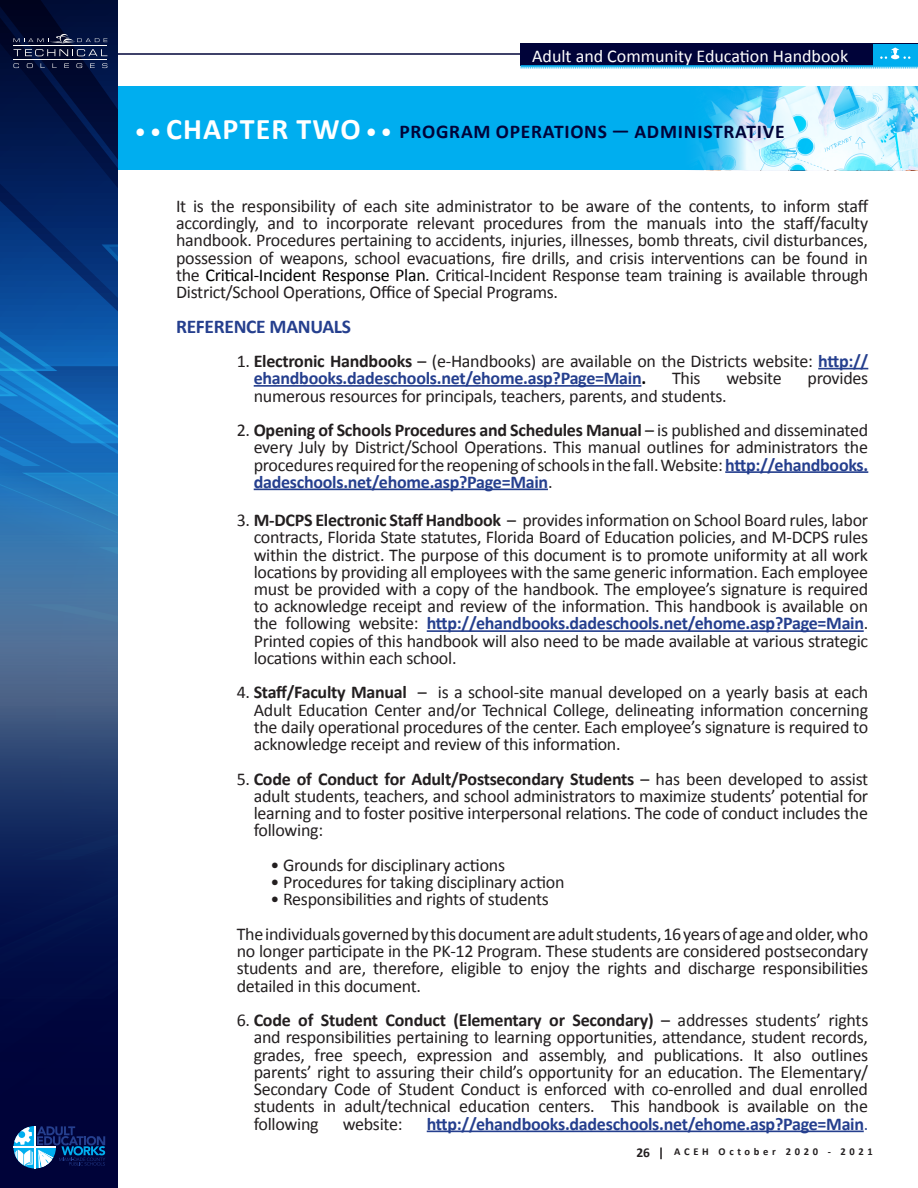
<style>
.page{position:relative;width:918px;height:1188px;background:#fff}
.page>*{position:absolute;margin:0;border:0;box-sizing:border-box;transform-origin:0 0}
.t1{font:700 19.5px "Calibri";letter-spacing:.04em;color:#000339}
.t2{font:700 19.5px "Calibri";letter-spacing:-.015em;color:#253f8e}
.t3{font:18px/17.2px "Calibri";letter-spacing:-.015em;color:#231f20;text-align:justify}
.t4{font:700 18px/17.2px "Calibri";letter-spacing:-.015em;color:#253f8e}
.t5{font:18px "Calibri";color:#fff}
.t6{font:700 13.5px "Calibri";color:#231f20}
.t7{font:700 10.5px "Calibri";letter-spacing:.35em;color:#231f20}
.s1{font-size:21px;color:#fff}
.s2{font-size:30px;color:#fff}
.s3{color:#000}
.s4{font-style:italic;color:#000}
.s5{font-weight:400;color:#231f20}
.s6{color:#231f20}
.s7{font-weight:700}
.s8{font-weight:700;color:#253f8e}
.s9{font-weight:400}
</style>
<div class="page">
<div style="left:118px;top:86px;width:800px;height:84px;background:#00aeef"></div>
<hr style="left:92px;top:53px;width:826px;height:2px;background:#000339">
<svg style="left:0;top:0;width:118px;height:1188px;background:#163a73"></svg>
<svg style="left:14px;top:1126px;width:91px;height:42px;background:#2f5588"></svg>
<img style="left:693px;top:86px;width:225px;height:84px">
<svg style="left:660px;top:1148px;width:2px;height:11px"></svg>
<svg style="left:14px;top:63px;width:5px;height:5px"></svg>
<svg style="left:27px;top:63px;width:6px;height:5px"></svg>
<svg style="left:41px;top:63px;width:4px;height:5px"></svg>
<svg style="left:53px;top:63px;width:4px;height:5px"></svg>
<svg style="left:64px;top:63px;width:5px;height:5px"></svg>
<svg style="left:77px;top:63px;width:5px;height:5px"></svg>
<svg style="left:90px;top:63px;width:5px;height:5px"></svg>
<svg style="left:102px;top:63px;width:5px;height:5px"></svg>
<svg style="left:14px;top:49px;width:93px;height:7px"></svg>
<hr style="left:14px;top:46px;width:93px;height:1px;background:#fffefa">
<hr style="left:14px;top:60px;width:93px;height:1px;background:#fffefa">
<svg style="left:14px;top:33px;width:93px;height:10px"></svg>
<div style="left:521px;top:44px;width:397px;height:22px;background:#000339"></div>
<div style="left:874px;top:44px;width:44px;height:22px;background:#00aeef"></div>
<hr style="left:521px;top:65px;width:397px;height:1px;background:#00aeef">
<hr style="left:521px;top:66px;width:397px;height:1px;background:#00aeef">
<svg style="left:521px;top:68px;width:397px;height:1px"></svg>
<svg style="left:880px;top:48px;width:30px;height:11px"></svg>
<hr style="left:818px;top:368px;width:50px;height:1px;background:#253f8e">
<hr style="left:254px;top:385px;width:387px;height:2px;background:#253f8e">
<hr style="left:725px;top:471px;width:143px;height:2px;background:#253f8e">
<hr style="left:254px;top:489px;width:294px;height:1px;background:#253f8e">
<hr style="left:427px;top:630px;width:437px;height:2px;background:#253f8e">
<hr style="left:427px;top:1131px;width:437px;height:1px;background:#253f8e">
<p class="t5" style="left:532px;top:45px;width:318px">Adult and Community Education Handbook</p>
<p class="t1" style="left:135px;top:119px;width:651px"><span class="s1">• •</span> <span class="s2">CHAPTER TWO</span> <span class="s1">• •</span> PROGRAM OPERATIONS — ADMINISTRATIVE</p>
<p class="t3" style="left:176px;top:196px;width:694px">It is the responsibility of each site administrator to be aware of the contents, to inform staff accordingly, and to incorporate relevant procedures from the manuals into the staff/faculty handbook. Procedures pertaining to accidents, injuries, illnesses, bomb threats, civil disturbances, possession of weapons, school evacuations, fire drills, and crisis interventions can be found in the <span class="s3">Critical-Incident Response Plan</span><span class="s4">.</span> Critical-Incident Response team training is available through District/School Operations, Office of Special Programs.</p>
<p class="t2" style="left:176px;top:314px;width:177px">REFERENCE MANUALS</p>
<p class="t4" style="left:254px;top:352px;width:616px;text-indent:-17px"><span class="s5">1.</span> <span class="s6">Electronic Handbooks</span> <span class="s5">– (e-Handbooks) are available on the Districts website:</span> http:// ehandbooks.dadeschools.net/ehome.asp?Page=Main<span class="s3">.</span></p>
<p class="t3" style="left:672px;top:369px;width:30px">This</p>
<p class="t3" style="left:726px;top:369px;width:57px">website</p>
<p class="t3" style="left:808px;top:369px;width:62px">provides</p>
<p class="t3" style="left:254px;top:386px;width:475px">numerous resources for principals, teachers, parents, and students.</p>
<p class="t3" style="left:254px;top:421px;width:616px;text-indent:-17px">2. <span class="s7">Opening of Schools Procedures and Schedules Manual</span> – is published and disseminated every July by District/School Operations. This manual outlines for administrators the procedures required for the reopening of schools in the fall. Website: <span class="s8">http://ehandbooks. dadeschools.net/ehome.asp?Page=Main</span>.</p>
<p class="t3" style="left:254px;top:511px;width:616px;text-indent:-17px">3. <span class="s7">M-DCPS Electronic Staff Handbook</span> – provides information on School Board rules, labor contracts, Florida State statutes, Florida Board of Education policies, and M-DCPS rules within the district. The purpose of this document is to promote uniformity at all work locations by providing all employees with the same generic information. Each employee must be provided with a copy of the handbook. The employee’s signature is required to acknowledge receipt and review of the information. This handbook is available on the following website: <span class="s8">http://ehandbooks.dadeschools.net/ehome.asp?Page=Main</span>.<br>Printed copies of this handbook will also need to be made available at various strategic locations within each school.</p>
<p class="t3" style="left:254px;top:683px;width:616px;text-indent:-17px">4. <span class="s7">Staff/Faculty Manual</span> – is a school-site manual developed on a yearly basis at each Adult Education Center and/or Technical College, delineating information concerning the daily operational procedures of the center. Each employee’s signature is required to acknowledge receipt and review of this information.</p>
<p class="t3" style="left:254px;top:769px;width:616px;text-indent:-17px">5. <span class="s7">Code of Conduct for Adult/Postsecondary Students</span> – has been developed to assist adult students, teachers, and school administrators to maximize students’ potential for learning and to foster positive interpersonal relations. The code of conduct includes the following:</p>
<p class="t3" style="left:271px;top:856px;width:236px">• Grounds for disciplinary actions</p>
<p class="t3" style="left:271px;top:873px;width:295px">• Procedures for taking disciplinary action</p>
<p class="t3" style="left:237px;top:881px;width:633px;line-height:34.5px;text-indent:34px">• Responsibilities and rights of students<br>The individuals governed by this document are adult students, 16 years of age and older, who</p>
<p class="t3" style="left:237px;top:942px;width:633px">no longer participate in the PK-12 Program. These students are considered postsecondary students and are, therefore, eligible to enjoy the rights and discharge responsibilities detailed in this document.</p>
<p class="t3" style="left:254px;top:1011px;width:616px;text-indent:-17px">6. <span class="s7">Code of Student Conduct (Elementary or Secondary)</span> – addresses students’ rights and responsibilities pertaining to learning opportunities, attendance, student records, grades, free speech, expression and assembly, and publications. It also outlines parents’ right to assuring their child’s opportunity for an education. The Elementary/ Secondary Code of Student Conduct is enforced with co-enrolled and dual enrolled students in adult/technical education centers. This handbook is available on the following</p>
<p class="t3" style="left:343px;top:1114px;width:61px">website:</p>
<p class="t4" style="left:427px;top:1114px;width:443px">http://ehandbooks.dadeschools.net/ehome.asp?Page=Main<span class="s9">.</span></p>
<p class="t6" style="left:636px;top:1144px;width:15px">26</p>
<p class="t7" style="left:674px;top:1145px;width:200px">ACEH October 2020 - 2021</p>
</div>
